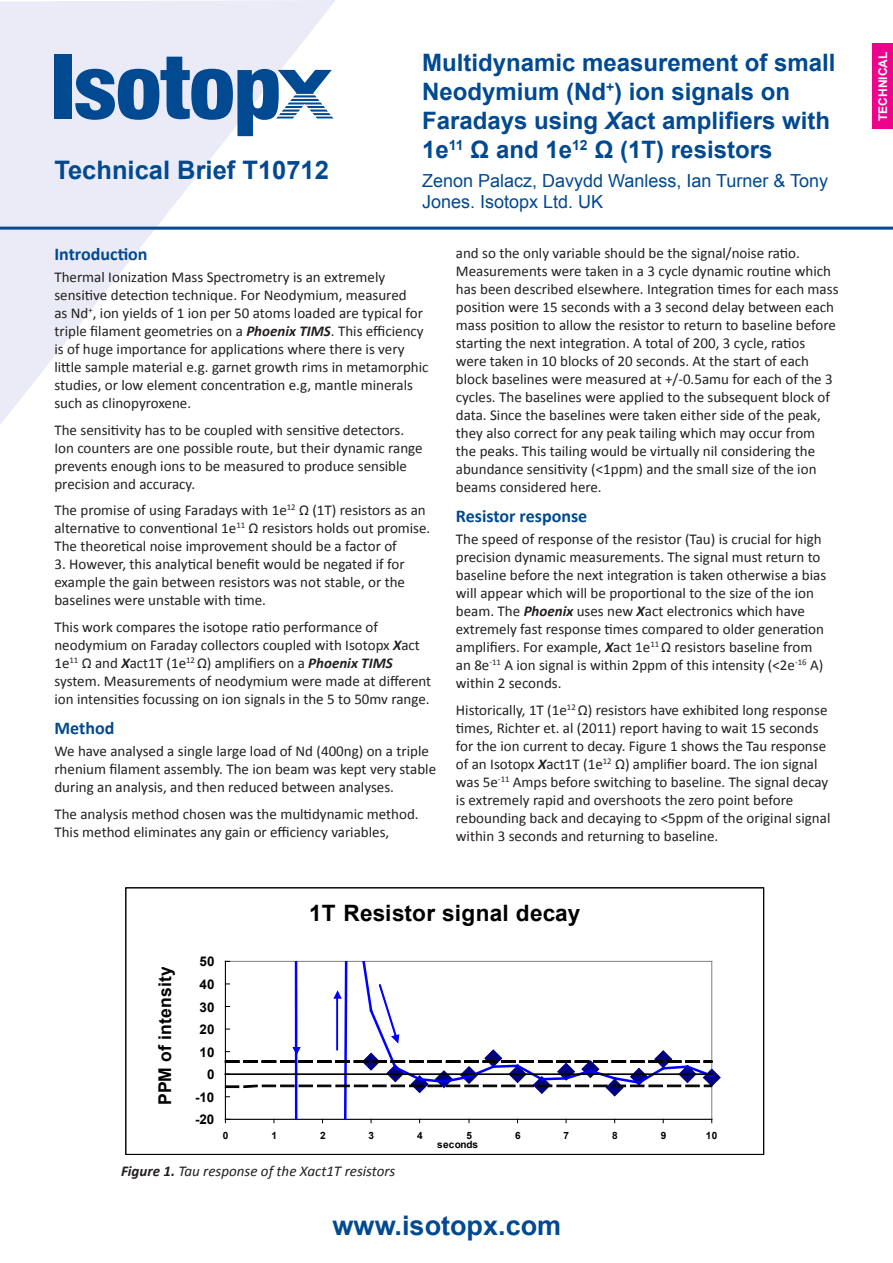
<style>
.page{position:relative;width:893px;height:1263px;background:#fff}
.page>*{position:absolute;margin:0;border:0;box-sizing:border-box;transform-origin:0 0}
.t1{font:700 27px "Arial";color:#014990}
.Note_Heading_1{font:700 25.5px "Arial";color:#014990}
.Note_Heading_1-2{font:700 24px/28.8px "Arial";color:#014990}
.t2{font:700 22.5px "Arial";color:#000}
.Note_Heading_1-3{font:18px/21.6px "Arial";color:#014990}
.Parag_heading{font:700 18px "Calibri";color:#014990}
.t3{font:700 17.55px "Arial";letter-spacing:.01em;color:#000}
.Paragraph_Style_1{font:15px/18px "Calibri";color:#231f20}
.Figures{font:italic 15px "Calibri";color:#231f20}
.t4{font:700 13.35px "Arial";letter-spacing:.005em;color:#000}
.t5{font:700 12px "Arial";color:#fff}
.t6{font:700 10.05px "Arial";letter-spacing:.025em;color:#000}
.t7{font:700 10.05px "Arial";color:#000}
.s1{font-style:italic}
.s2{font-weight:700;font-style:italic}
.s3{font-weight:700}
</style>
<div class="page">
<svg style="left:0;top:0;width:336px;height:425px"></svg>
<div style="left:54px;top:54px;width:17px;height:64px;background:#014990"></div>
<svg style="left:75px;top:57px;width:258px;height:79px"></svg>
<div style="left:873px;top:44px;width:20px;height:85px;background:#ed028b"></div>
<hr style="left:0;top:227px;width:893px;height:3px;background:#014990">
<svg style="left:225px;top:961px;width:496px;height:162px"></svg>
<p class="Note_Heading_1" style="left:54px;top:153px;width:276px">Technical Brief T10712</p>
<p class="Note_Heading_1-2" style="left:422px;top:49px;width:415px">Multidynamic measurement of small Neodymium (Nd<sup>+</sup>) ion signals on Faradays using <span class="s1">X</span>act amplifiers with 1e<sup>11</sup> Ω and 1e<sup>12</sup> Ω (1T) resistors</p>
<p class="Note_Heading_1-3" style="left:422px;top:170px;width:408px">Zenon Palacz, Davydd Wanless, Ian Turner &amp; Tony<br>Jones. Isotopx Ltd. UK</p>
<p class="Parag_heading" style="left:54px;top:243px;width:95px">Introduction</p>
<p class="Paragraph_Style_1" style="left:54px;top:268px;width:376px">Thermal Ionization Mass Spectrometry is an extremely sensitive detection technique. For Neodymium, measured<br>as Nd<sup>+</sup>, ion yields of 1 ion per 50 atoms loaded are typical for triple filament geometries on a <span class="s2">Phoenix TIMS</span>. This efficiency is of huge importance for applications where there is very little sample material e.g. garnet growth rims in metamorphic studies, or low element concentration e.g, mantle minerals such as clinopyroxene.</p>
<p class="Paragraph_Style_1" style="left:54px;top:421px;width:370px">The sensitivity has to be coupled with sensitive detectors.<br>Ion counters are one possible route, but their dynamic range prevents enough ions to be measured to produce sensible precision and accuracy.</p>
<p class="Paragraph_Style_1" style="left:54px;top:501px;width:377px">The promise of using Faradays with 1e<sup>12</sup> Ω (1T) resistors as an alternative to conventional 1e<sup>11</sup> Ω resistors holds out promise.<br>The theoretical noise improvement should be a factor of</p>
<p class="Paragraph_Style_1" style="left:54px;top:555px;width:352px;text-align:justify">3. However, this analytical benefit would be negated if for example the gain between resistors was not stable, or the baselines were unstable with time.</p>
<p class="Paragraph_Style_1" style="left:54px;top:618px;width:378px">This work compares the isotope ratio performance of neodymium on Faraday collectors coupled with Isotopx <span class="s2">X</span>act 1e<sup>11</sup> Ω and <span class="s2">X</span>act1T (1e<sup>12</sup> Ω) amplifiers on a <span class="s2">Phoenix TIMS </span>system. Measurements of neodymium were made at different ion intensities focussing on ion signals in the 5 to 50mv range.</p>
<p class="Parag_heading" style="left:54px;top:717px;width:61px">Method</p>
<p class="Paragraph_Style_1" style="left:54px;top:742px;width:383px">We have analysed a single large load of Nd (400ng) on a triple rhenium filament assembly. The ion beam was kept very stable during an analysis, and then reduced between analyses.</p>
<p class="Paragraph_Style_1" style="left:54px;top:805px;width:366px">The analysis method chosen was the multidynamic method.<br>This method eliminates any gain or efficiency variables,</p>
<p class="Paragraph_Style_1" style="left:456px;top:244px;width:384px">and so the only variable should be the signal/noise ratio.<br>Measurements were taken in a 3 cycle dynamic routine which has been described elsewhere. Integration times for each mass position were 15 seconds with a 3 second delay between each mass position to allow the resistor to return to baseline before starting the next integration. A total of 200, 3 cycle, ratios were taken in 10 blocks of 20 seconds. At the start of each block baselines were measured at +/-0.5amu for each of the 3 cycles. The baselines were applied to the subsequent block of data. Since the baselines were taken either side of the peak, they also correct for any peak tailing which may occur from the peaks. This tailing would be virtually nil considering the abundance sensitivity (&lt;1ppm) and the small size of the ion beams considered here.</p>
<p class="Parag_heading" style="left:456px;top:504px;width:133px">Resistor response</p>
<p class="Paragraph_Style_1" style="left:456px;top:530px;width:372px">The speed of response of the resistor (Tau) is crucial for high precision dynamic measurements. The signal must return to baseline before the next integration is taken otherwise a bias will appear which will be proportional to the size of the ion beam. The <span class="s2">Phoenix</span> uses new <span class="s2">X</span>act electronics which have extremely fast response times compared to older generation amplifiers. For example, <span class="s2">X</span>act 1e<sup>11</sup> Ω resistors baseline from an 8e<sup>-11</sup> A ion signal is within 2ppm of this intensity (&lt;2e<sup>-16</sup> A) within 2 seconds.</p>
<p class="Paragraph_Style_1" style="left:456px;top:701px;width:376px">Historically, 1T (1e<sup>12</sup> Ω) resistors have exhibited long response times, Richter et. al (2011) report having to wait 15 seconds for the ion current to decay. Figure 1 shows the Tau response of an Isotopx <span class="s2">X</span>act1T (1e<sup>12</sup> Ω) amplifier board. The ion signal was 5e<sup>-11</sup> Amps before switching to baseline. The signal decay is extremely rapid and overshoots the zero point before rebounding back and decaying to &lt;5ppm of the original signal within 3 seconds and returning to baseline.</p>
<p class="t3" style="left:153px;top:1105px;width:140px;rotate:-90deg">PPM of intensity</p>
<p class="t2" style="left:309px;top:898px;width:273px">1T Resistor signal decay</p>
<p class="t4" style="left:199px;top:953px;width:16px">50</p>
<p class="t4" style="left:199px;top:975px;width:16px">40</p>
<p class="t4" style="left:199px;top:998px;width:16px">30</p>
<p class="t4" style="left:199px;top:1020px;width:16px">20</p>
<p class="t4" style="left:199px;top:1043px;width:16px">10</p>
<p class="t4" style="left:207px;top:1065px;width:9px">0</p>
<p class="t4" style="left:195px;top:1088px;width:21px">-10</p>
<p class="t4" style="left:195px;top:1111px;width:21px">-20</p>
<p class="t6" style="left:223px;top:1128px;width:7px">0</p>
<p class="t6" style="left:271px;top:1128px;width:7px">1</p>
<p class="t6" style="left:320px;top:1128px;width:7px">2</p>
<p class="t6" style="left:369px;top:1128px;width:7px">3</p>
<p class="t6" style="left:417px;top:1128px;width:7px">4</p>
<p class="t6" style="left:466px;top:1128px;width:7px">5</p>
<p class="t6" style="left:515px;top:1128px;width:7px">6</p>
<p class="t6" style="left:564px;top:1128px;width:7px">7</p>
<p class="t6" style="left:612px;top:1128px;width:7px">8</p>
<p class="t6" style="left:661px;top:1128px;width:7px">9</p>
<p class="t6" style="left:706px;top:1128px;width:13px">10</p>
<p class="t7" style="left:437px;top:1137px;width:42px">seconds</p>
<p class="Figures" style="left:121px;top:1161px;width:276px"><span class="s3">Figure 1.</span> Tau response of the Xact1T resistors</p>
<h1 class="t1" style="left:333px;top:1208px;width:230px">www.isotopx.com</h1>
<p class="t5" style="left:875px;top:121px;width:71px;rotate:-90deg">TECHNICAL</p>
</div>
